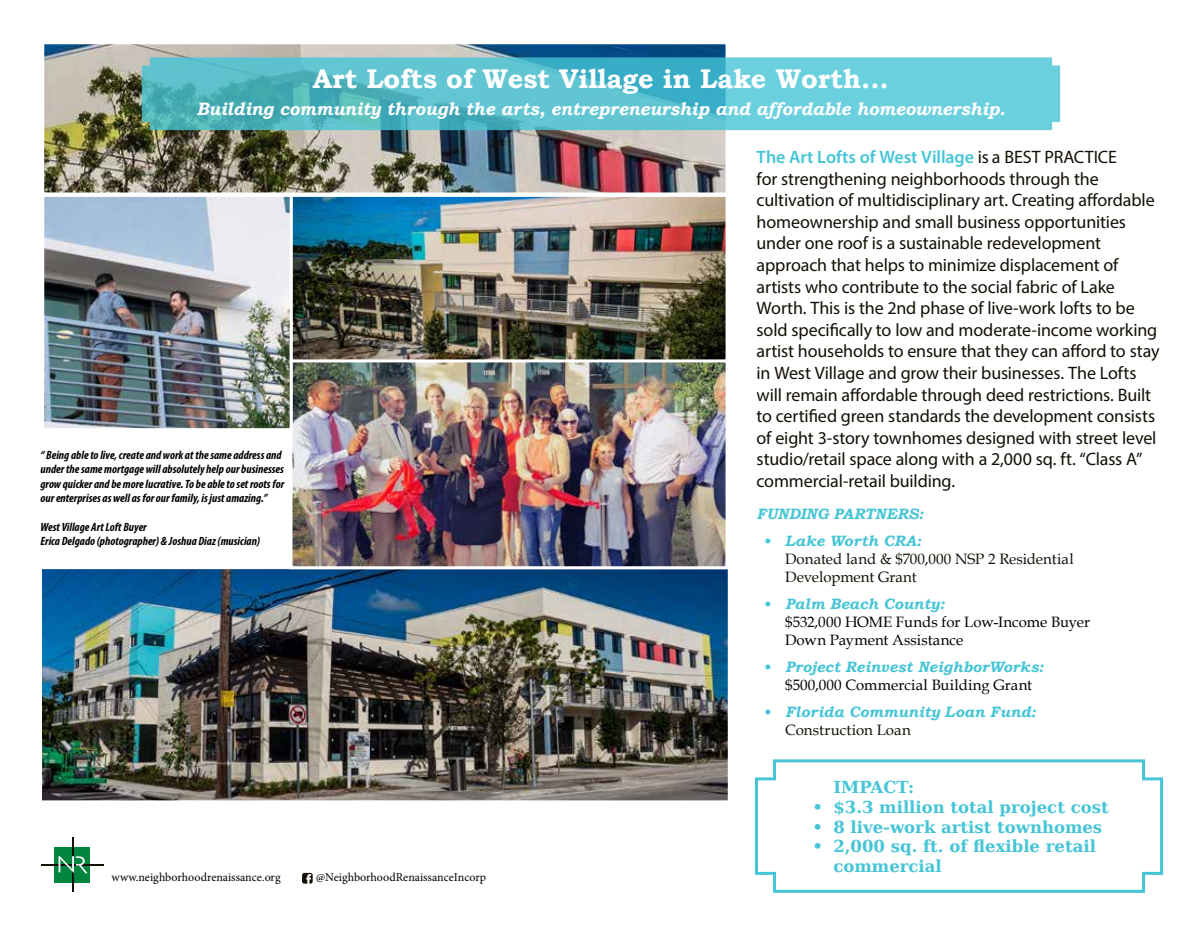
<style>
.page{position:relative;width:1202px;height:932px;background:#fff}
.page>*{position:absolute;margin:0;border:0;box-sizing:border-box;transform-origin:0 0}
.t1{font:700 27px "Bookman Old Style";color:#fff}
.t2{font:18px/21.6px "Myriad Pro";letter-spacing:-.01em;color:#141006}
.t3{font:italic 700 18px "Bookman Old Style";color:#fff;scale:.96 1}
.t4{font:700 16.5px/19.5px "Bitstream Vera Serif";color:#46c5d6}
.t5{font:italic 700 15px "Bookman Old Style";letter-spacing:.005em;color:#46c5d6}
.t6{font:15px/18px "Book Antiqua";color:#000}
.t7{font:15px/18px "Book Antiqua";color:#141006}
.t8{font:italic 700 condensed 12px/14.4px "Myriad Pro";color:#000}
.t9{font:12px "Minion Pro";letter-spacing:-.005em;color:#000}
.s1{font-weight:600;color:#46c5d6}
</style>
<div class="page">
<div style="left:54px;top:847px;width:36px;height:36px;background:#00853f"></div>
<hr style="left:72px;top:837px;width:2px;height:54px;background:#141006">
<hr style="left:41px;top:864px;width:62px;height:1px;background:#141006">
<svg style="left:58px;top:856px;width:30px;height:17px"></svg>
<svg style="left:302px;top:872px;width:11px;height:11px"></svg>
<img style="left:43px;top:570px;width:683px;height:229px">
<div style="left:39px;top:566px;width:691px;height:237px;border:3px solid #fff"></div>
<img style="left:293px;top:198px;width:431px;height:367px">
<div style="left:289px;top:358px;width:439px;height:211px;border:3px solid #fff"></div>
<div style="left:289px;top:194px;width:439px;height:168px;border:3px solid #fff"></div>
<img style="left:45px;top:45px;width:679px;height:146px">
<div style="left:41px;top:41px;width:687px;height:154px;border:3px solid #fff"></div>
<svg style="left:142px;top:57px;width:918px;height:73px;background:#5cc2ce"></svg>
<svg style="left:755px;top:759px;width:409px;height:134px"></svg>
<img style="left:45px;top:198px;width:244px;height:229px">
<div style="left:41px;top:194px;width:252px;height:237px;border:3px solid #fff"></div>
<h1 class="t1" style="left:313px;top:63px;width:577px">Art Lofts of West Village in Lake Worth...</h1>
<p class="t3" style="left:196px;top:98px;width:844px">Building community through the arts, entrepreneurship and affordable homeownership.</p>
<p class="t2" style="left:756px;top:146px;width:404px"><span class="s1">The Art Lofts of West Village</span> is a BEST PRACTICE<br>for strengthening neighborhoods through the cultivation of multidisciplinary art. Creating affordable homeownership and small business opportunities under one roof is a sustainable redevelopment approach that helps to minimize displacement of artists who contribute to the social fabric of Lake Worth. This is the 2nd phase of live-work lofts to be sold specifically to low and moderate-income working artist households to ensure that they can afford to stay in West Village and grow their businesses. The Lofts will remain affordable through deed restrictions. Built to certified green standards the development consists of eight 3-story townhomes designed with street level studio/retail space along with a 2,000 sq. ft. “Class A” commercial-retail building.</p>
<p class="t8" style="left:40px;top:447px;width:245px">“ Being able to live, create and work at the same address and under the same mortgage will absolutely help our businesses grow quicker and be more lucrative. To be able to set roots for our enterprises as well as for our family, is just amazing.”</p>
<p class="t8" style="left:40px;top:519px;width:221px">West Village Art Loft Buyer<br>Erica Delgado (photographer) &amp; Joshua Diaz (musician)</p>
<p class="t5" style="left:756px;top:504px;width:169px">FUNDING PARTNERS:</p>
<p class="t5" style="left:764px;top:531px;width:159px">• Lake Worth CRA:</p>
<p class="t7" style="left:785px;top:550px;width:290px">Donated land &amp; $700,000 NSP 2 Residential<br>Development Grant</p>
<p class="t5" style="left:764px;top:594px;width:182px">• Palm Beach County:</p>
<p class="t6" style="left:785px;top:613px;width:306px">$532,000 HOME Funds for Low-Income Buyer<br>Down Payment Assistance</p>
<p class="t5" style="left:764px;top:657px;width:281px">• Project Reinvest NeighborWorks:</p>
<p class="t6" style="left:785px;top:676px;width:249px">$500,000 Commercial Building Grant</p>
<p class="t5" style="left:764px;top:702px;width:273px">• Florida Community Loan Fund:</p>
<p class="t7" style="left:785px;top:721px;width:127px">Construction Loan</p>
<p class="t9" style="left:112px;top:869px;width:170px">www.neighborhoodrenaissance.org</p>
<p class="t9" style="left:316px;top:869px;width:172px">@NeighborhoodRenaissanceIncorp</p>
<p class="t4" style="left:833px;top:778px;width:82px">IMPACT:</p>
<p class="t4" style="left:812px;top:797px;width:298px">• $3.3 million total project cost</p>
<p class="t4" style="left:812px;top:817px;width:291px">• 8 live-work artist townhomes</p>
<p class="t4" style="left:833px;top:836px;width:264px;text-indent:-21px">• 2,000 sq. ft. of flexible retail commercial</p>
</div>
